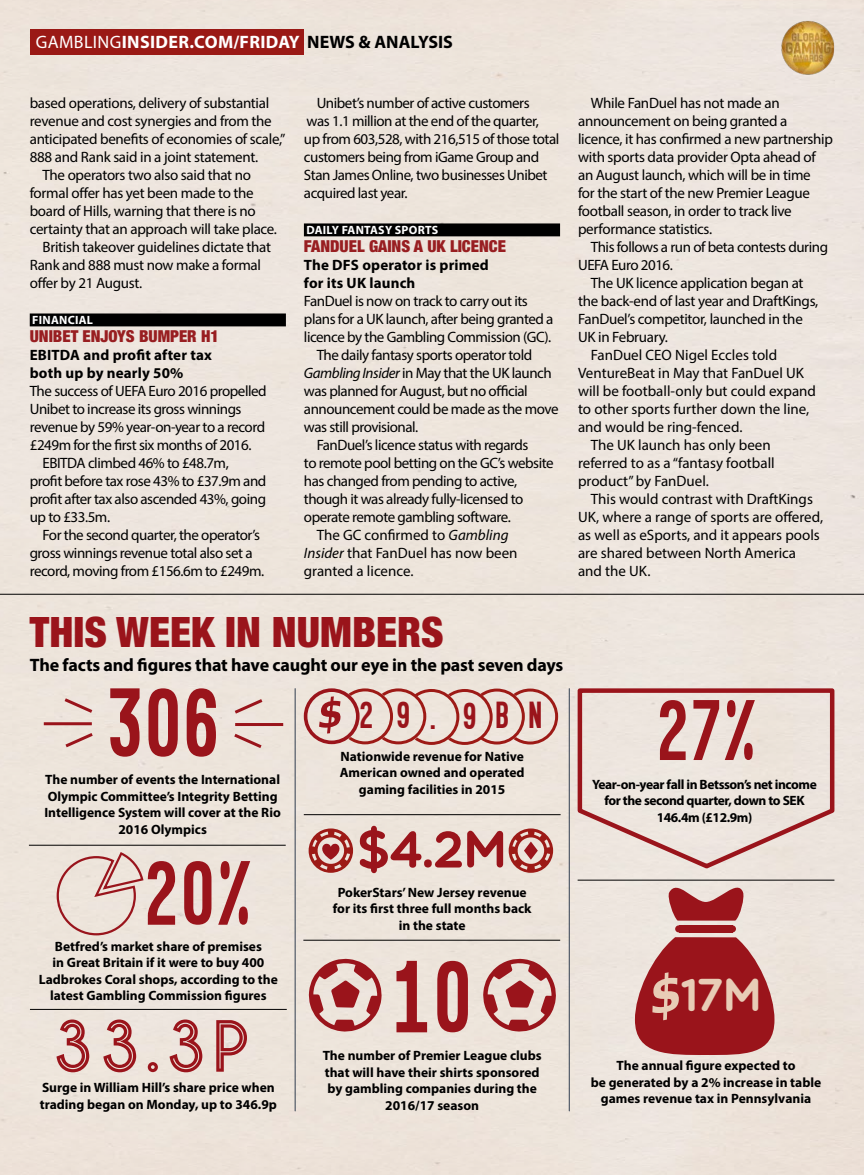
<style>
.page{position:relative;width:864px;height:1175px;background:#fff}
.page>*{position:absolute;margin:0;border:0;box-sizing:border-box;transform-origin:0 0}
.t1{font:85.5px "Go Long";color:#9a141b}
.t2{font:79.35px "Pinstripe Limo";color:#9a141b}
.t3{font:75px "Go Long";color:#9a141b}
.t4{font:52.5px "Multicolore";color:#9a141b}
.t5{font:46.5px "Multicolore";color:#e8ccb6}
.t6{font:900 condensed 42px "Helvetica Neue LT Std";color:#9a141b}
.t7{font:33px "Go Long";color:#9a141b}
.t8{font:700 18px "Myriad Pro";letter-spacing:-.01em;color:#000}
.t9{font:700 18px "Myriad Pro";letter-spacing:.005em;color:#fff}
.t10{font:900 condensed 16.5px "Helvetica Neue LT Std";color:#981e21}
.t11{font:15px/18px "Myriad Pro";letter-spacing:-.025em;color:#000}
.t12{font:15px/18px "Myriad Pro";color:#000}
.t13{font:700 13.5px/16.5px "Myriad Pro";color:#000;text-align:center}
.t14{font:700 13.5px/16.5px "Myriad Pro";letter-spacing:-.03em;color:#000;text-align:center}
.t15{font:700 12px "Myriad Pro";letter-spacing:.02em;color:#fff}
.s1{font-weight:400}
.s2{color:#000}
.s3{font-weight:700}
.s4{font-style:italic}
</style>
<div class="page">
<div style="left:0;top:0;width:864px;height:1174px;background:#ede5dc"></div>
<div style="left:30px;top:29px;width:273px;height:25px;background:#9a1915"></div>
<div style="left:30px;top:313px;width:256px;height:13px;background:#000"></div>
<div style="left:304px;top:223px;width:256px;height:13px;background:#000"></div>
<hr style="left:0;top:594px;width:864px;height:1px;background:#000">
<img style="left:769px;top:19px;width:65px;height:57px">
<svg style="left:667px;top:877px;width:78px;height:43px;background:#bd6f70"></svg>
<div style="left:679px;top:925px;width:53px;height:7px;background:#9a141b"></div>
<div style="left:729px;top:925px;width:7px;height:7px;background:#9a141b;border-radius:50%"></div>
<div style="left:675px;top:925px;width:7px;height:7px;background:#9a141b;border-radius:50%"></div>
<hr style="left:578px;top:880px;width:256px;height:1px;background:#000">
<hr style="left:304px;top:814px;width:257px;height:1px;background:#000">
<hr style="left:29px;top:845px;width:257px;height:1px;background:#000">
<hr style="left:569px;top:688px;width:1px;height:422px;background:#313e50">
<hr style="left:295px;top:688px;width:1px;height:422px;background:#313e50">
<hr style="left:30px;top:1009px;width:257px;height:1px;background:#000">
<hr style="left:303px;top:940px;width:257px;height:1px;background:#000">
<svg style="left:575px;top:686px;width:262px;height:185px;background:#e6d5cf"></svg>
<svg style="left:396px;top:960px;width:72px;height:72px;background:#c47e7c"></svg>
<svg style="left:309px;top:958px;width:73px;height:73px;background:#cb918e"></svg>
<svg style="left:483px;top:958px;width:73px;height:73px;background:#cb918e"></svg>
<svg style="left:55px;top:850px;width:195px;height:86px;background:#d9b3ae"></svg>
<svg style="left:635px;top:937px;width:139px;height:118px;background:#aa3c40"></svg>
<svg style="left:509px;top:828px;width:44px;height:44px;background:#c5807a"></svg>
<svg style="left:309px;top:828px;width:44px;height:44px;background:#c27974"></svg>
<div style="left:304px;top:688px;width:56px;height:56px;border:4px solid #9a141b;border-radius:50%"></div>
<svg style="left:318px;top:688px;width:240px;height:57px;background:#dcb9b2"></svg>
<hr style="left:44px;top:722px;width:48px;height:3px;background:#9a141b">
<svg style="left:61px;top:695px;width:35px;height:20px"></svg>
<svg style="left:62px;top:730px;width:34px;height:20px"></svg>
<hr style="left:235px;top:723px;width:48px;height:3px;background:#9a141b">
<svg style="left:231px;top:696px;width:35px;height:20px"></svg>
<svg style="left:231px;top:731px;width:34px;height:19px"></svg>
<p class="t9" style="left:36px;top:30px;width:419px"><span class="s1">GAMBLING</span>INSIDER.COM/FRIDAY <span class="s2">NEWS &amp; ANALYSIS</span></p>
<p class="t11" style="left:30px;top:94px;width:257px">based operations, delivery of substantial revenue and cost synergies and from the anticipated benefits of economies of scale,” 888 and Rank said in a joint statement.</p>
<p class="t11" style="left:30px;top:166px;width:249px;text-indent:13px">The operators two also said that no formal offer has yet been made to the board of Hills, warning that there is no certainty that an approach will take place.</p>
<p class="t11" style="left:30px;top:238px;width:243px;text-indent:13px">British takeover guidelines dictate that<br>Rank and 888 must now make a formal offer by 21 August.</p>
<p class="t15" style="left:32px;top:312px;width:62px">FINANCIAL</p>
<p class="t10" style="left:30px;top:326px;width:191px">UNIBET ENJOYS BUMPER H1</p>
<p class="t11" style="left:30px;top:346px;width:238px"><span class="s3">EBITDA and profit after tax<br>both up by nearly 50%<br></span>The success of UEFA Euro 2016 propelled Unibet to increase its gross winnings revenue by 59% year-on-year to a record £249m for the first six months of 2016.</p>
<p class="t11" style="left:30px;top:454px;width:238px;text-indent:13px">EBITDA climbed 46% to £48.7m,<br>profit before tax rose 43% to £37.9m and profit after tax also ascended 43%, going up to £33.5m.</p>
<p class="t11" style="left:30px;top:526px;width:236px;text-indent:13px">For the second quarter, the operator’s gross winnings revenue total also set a record, moving from £156.6m to £249m.</p>
<p class="t11" style="left:304px;top:94px;width:257px;text-indent:13px">Unibet’s number of active customers<br>was 1.1 million at the end of the quarter,<br>up from 603,528, with 216,515 of those total customers being from iGame Group and Stan James Online, two businesses Unibet acquired last year.</p>
<p class="t15" style="left:306px;top:222px;width:133px">DAILY FANTASY SPORTS</p>
<p class="t10" style="left:304px;top:236px;width:204px">FANDUEL GAINS A UK LICENCE</p>
<p class="t11" style="left:304px;top:256px;width:251px"><span class="s3">The DFS operator is primed<br>for its UK launch<br></span>FanDuel is now on track to carry out its plans for a UK launch, after being granted a licence by the Gambling Commission (GC).</p>
<p class="t11" style="left:304px;top:346px;width:256px;text-indent:13px">The daily fantasy sports operator told <span class="s4">Gambling Insider</span> in May that the UK launch was planned for August, but no official announcement could be made as the move was still provisional.</p>
<p class="t11" style="left:304px;top:436px;width:251px;text-indent:13px">FanDuel’s licence status with regards<br>to remote pool betting on the GC’s website has changed from pending to active, though it was already fully-licensed to operate remote gambling software.</p>
<p class="t12" style="left:304px;top:526px;width:215px;text-indent:13px">The GC confirmed to <span class="s4">Gambling<br>Insider</span> that FanDuel has now been granted a licence.</p>
<p class="t6" style="left:30px;top:605px;width:415px">THIS WEEK IN NUMBERS</p>
<p class="t8" style="left:30px;top:653px;width:535px">The facts and figures that have caught our eye in the past seven days</p>
<p class="t1" style="left:105px;top:688px;width:117px">306</p>
<p class="t13" style="left:44px;top:771px;width:238px">The number of events the International Olympic Committee’s Integrity Betting Intelligence System will cover at the Rio 2016 Olympics</p>
<p class="t13" style="left:39px;top:937px;width:241px">Betfred’s market share of premises<br>in Great Britain if it were to buy 400<br>Ladbrokes Coral shops, according to the latest Gambling Commission figures</p>
<p class="t2" style="left:52px;top:1004px;width:199px">33.3P</p>
<p class="t13" style="left:40px;top:1079px;width:239px;text-align:left">Surge in William Hill’s share price when trading began on Monday, up to 346.9p</p>
<p class="t7" style="left:359px;top:701px;width:17px">2</p>
<p class="t7" style="left:396px;top:701px;width:17px">9</p>
<p class="t7" style="left:429px;top:702px;width:9px">.</p>
<p class="t7" style="left:462px;top:702px;width:17px">9</p>
<p class="t7" style="left:495px;top:701px;width:17px">B</p>
<p class="t7" style="left:528px;top:701px;width:17px">N</p>
<p class="t13" style="left:340px;top:747px;width:186px">Nationwide revenue for Native<br>American owned and operated gaming facilities in 2015</p>
<p class="t4" style="left:358px;top:817px;width:151px">$4.2M</p>
<p class="t13" style="left:333px;top:883px;width:200px">PokerStars’ New Jersey revenue for its first three full months back in the state</p>
<p class="t13" style="left:323px;top:1047px;width:221px">The number of Premier League clubs that will have their shirts sponsored by gambling companies during the<br>2016/17 season</p>
<p class="t11" style="left:578px;top:94px;width:256px;text-indent:13px">While FanDuel has not made an announcement on being granted a licence, it has confirmed a new partnership with sports data provider Opta ahead of an August launch, which will be in time<br>for the start of the new Premier League football season, in order to track live performance statistics.</p>
<p class="t11" style="left:578px;top:238px;width:252px;text-indent:13px">This follows a run of beta contests during<br>UEFA Euro 2016.</p>
<p class="t11" style="left:578px;top:274px;width:242px;text-indent:13px">The UK licence application began at the back-end of last year and DraftKings,<br>FanDuel’s competitor, launched in the<br>UK in February.</p>
<p class="t12" style="left:578px;top:346px;width:239px;text-indent:13px">FanDuel CEO Nigel Eccles told VentureBeat in May that FanDuel UK will be football-only but could expand to other sports further down the line, and would be ring-fenced.</p>
<p class="t12" style="left:578px;top:436px;width:198px;text-indent:13px">The UK launch has only been referred to as a “fantasy football product” by FanDuel.</p>
<p class="t12" style="left:578px;top:490px;width:247px;text-indent:13px">This would contrast with DraftKings<br>UK, where a range of sports are offered, as well as eSports, and it appears pools are shared between North America and the UK.</p>
<p class="t3" style="left:656px;top:700px;width:103px">27%</p>
<p class="t14" style="left:592px;top:775px;width:226px">Year-on-year fall in Betsson’s net income for the second quarter, down to SEK<br>146.4m (£12.9m)</p>
<p class="t5" style="left:681px;top:967px;width:82px">17m</p>
<p class="t13" style="left:591px;top:1057px;width:232px">The annual figure expected to<br>be generated by a 2% increase in table games revenue tax in Pennsylvania</p>
</div>
